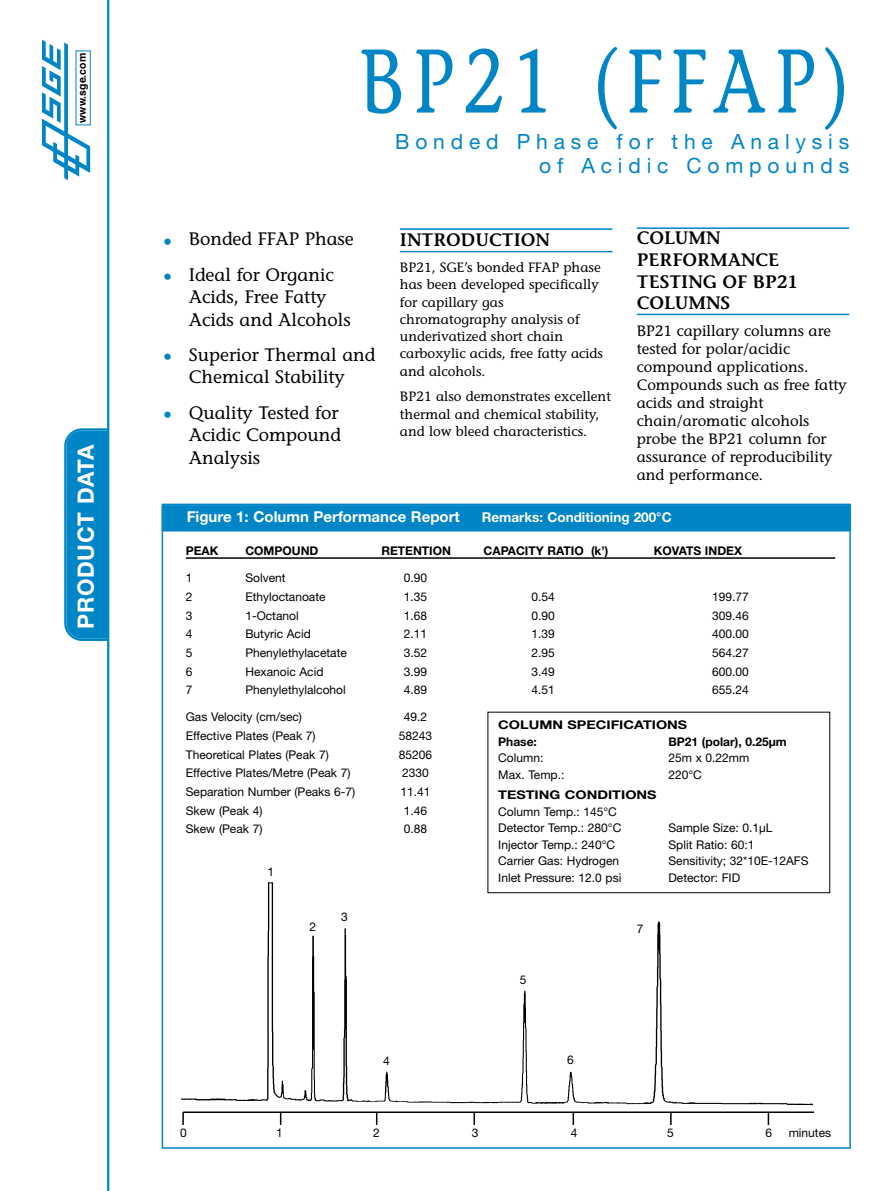
<style>
.page{position:relative;width:893px;height:1191px;background:#fff}
.page>*{position:absolute;margin:0;border:0;box-sizing:border-box;transform-origin:0 0}
.t1{font:90px "Stone Informal";letter-spacing:.115em;color:#0085c7;scale:.8 1}
.t2{font:700 22.5px "Helvetica Neue";letter-spacing:.03em;color:#fff}
.t3{font:21px/24px "Helvetica Neue";letter-spacing:.28em;color:#0085c7;text-align:right}
.t4{font:18px/22.5px "Stone Informal";color:#000}
.t5{font:600 18px/21.6px "Stone Informal";color:#000}
.t6{font:15px/18px "Stone Informal";color:#000}
.t7{font:700 15px "Helvetica Neue";color:#fff}
.t8{font:13.5px/17.2px "Stone Informal";color:#000}
.t9{font:700 13.5px "Helvetica Neue";color:#fff}
.t10{font:12px/16.5px "Helvetica Neue";color:#000}
.t11{font:700 12px "Helvetica Neue";color:#000}
.t12{font:700 12px/16.5px "Helvetica Neue";color:#000;scale:1.2 1}
.t13{font:700 10.5px "Helvetica";color:#000}
.s1{color:#0085c7}
</style>
<div class="page">
<hr style="left:400px;top:228px;width:212px;height:2px;background:#0085c7">
<hr style="left:400px;top:251px;width:212px;height:1px;background:#0085c7">
<hr style="left:636px;top:227px;width:213px;height:2px;background:#0085c7">
<hr style="left:636px;top:314px;width:213px;height:1px;background:#0085c7">
<img style="left:181px;top:882px;width:637px;height:223px">
<hr style="left:183px;top:1111px;width:631px;height:2px;background:#000">
<svg style="left:182px;top:1112px;width:2px;height:13px"></svg>
<svg style="left:280px;top:1113px;width:1px;height:12px"></svg>
<svg style="left:376px;top:1113px;width:1px;height:12px"></svg>
<svg style="left:473px;top:1113px;width:2px;height:12px"></svg>
<svg style="left:572px;top:1113px;width:2px;height:12px"></svg>
<svg style="left:670px;top:1113px;width:1px;height:12px"></svg>
<svg style="left:767px;top:1113px;width:2px;height:12px"></svg>
<div style="left:164px;top:506px;width:684px;height:23px;background:#0085c7"></div>
<div style="left:162px;top:504px;width:688px;height:27px;border:2px solid #0085c7"></div>
<hr style="left:186px;top:557px;width:649px;height:2px;background:#000">
<div style="left:488px;top:712px;width:341px;height:180px;background:#fff"></div>
<div style="left:487px;top:712px;width:343px;height:181px;border:1px solid #000"></div>
<div style="left:66px;top:430px;width:81px;height:209px;background:#0085c7;border-radius:16px"></div>
<div style="left:64px;top:428px;width:85px;height:213px;border:2px solid #0085c7;border-radius:17px"></div>
<div style="left:108px;top:415px;width:47px;height:233px;background:#fff"></div>
<hr style="left:107px;top:0;width:2px;height:1191px;background:#0085c7">
<svg style="left:42px;top:40px;width:48px;height:140px"></svg>
<div style="left:76px;top:51px;width:14px;height:74px;background:#fff"></div>
<div style="left:76px;top:51px;width:15px;height:74px;border:1px solid #0085c7"></div>
<p class="t13" style="left:78px;top:123px;width:71px;rotate:-90deg">www.sge.com</p>
<h2 class="t2" style="left:78px;top:628px;width:186px;rotate:-90deg">PRODUCT DATA</h2>
<h1 class="t1" style="left:359px;top:46px;width:614px">BP21 (FFAP)</h1>
<h3 class="t3" style="left:395px;top:132px;width:455px">Bonded Phase for the Analysis of Acidic Compounds</h3>
<h3 class="t4" style="left:163px;top:230px;width:192px"><span class="s1">•</span> Bonded FFAP Phase</h3>
<h3 class="t4" style="left:189px;top:265px;width:163px;text-indent:-26px"><span class="s1">•</span> Ideal for Organic<br>Acids, Free Fatty<br>Acids and Alcohols</h3>
<h3 class="t4" style="left:163px;top:345px;width:214px;text-align:center"><span class="s1">•</span> Superior Thermal and<br>Chemical Stability</h3>
<h3 class="t4" style="left:189px;top:403px;width:154px;text-indent:-26px"><span class="s1">•</span> Quality Tested for<br>Acidic Compound<br>Analysis</h3>
<h3 class="t5" style="left:400px;top:231px;width:151px">INTRODUCTION</h3>
<p class="t8" style="left:400px;top:260px;width:204px">BP21, SGE’s bonded FFAP phase has been developed specifically for capillary gas chromatography analysis of underivatized short chain carboxylic acids, free fatty acids and alcohols.</p>
<p class="t8" style="left:400px;top:389px;width:212px">BP21 also demonstrates excellent thermal and chemical stability, and low bleed characteristics.</p>
<h3 class="t5" style="left:636px;top:229px;width:162px">COLUMN<br>PERFORMANCE<br>TESTING OF BP21<br>COLUMNS</h3>
<p class="t6" style="left:636px;top:323px;width:211px">BP21 capillary columns are tested for polar/acidic compound applications.<br>Compounds such as free fatty acids and straight chain/aromatic alcohols probe the BP21 column for assurance of reproducibility and performance.</p>
<p class="t7" style="left:187px;top:512px;width:274px">Figure 1: Column Performance Report</p>
<p class="t9" style="left:482px;top:513px;width:191px">Remarks: Conditioning 200°C</p>
<p class="t11" style="left:186px;top:547px;width:34px">PEAK</p>
<p class="t11" style="left:245px;top:547px;width:75px">COMPOUND</p>
<p class="t11" style="left:381px;top:547px;width:71px">RETENTION</p>
<p class="t11" style="left:483px;top:547px;width:126px">CAPACITY RATIO (k’)</p>
<p class="t11" style="left:653px;top:547px;width:90px">KOVATS INDEX</p>
<p class="t10" style="left:186px;top:571px;width:8px">1</p>
<p class="t10" style="left:245px;top:571px;width:42px">Solvent</p>
<p class="t10" style="left:404px;top:571px;width:25px">0.90</p>
<p class="t10" style="left:186px;top:590px;width:8px">2</p>
<p class="t10" style="left:245px;top:590px;width:82px">Ethyloctanoate</p>
<p class="t10" style="left:404px;top:590px;width:25px">1.35</p>
<p class="t10" style="left:531px;top:590px;width:25px">0.54</p>
<p class="t10" style="left:712px;top:590px;width:38px">199.77</p>
<p class="t10" style="left:186px;top:608px;width:8px">3</p>
<p class="t10" style="left:245px;top:608px;width:55px">1-Octanol</p>
<p class="t10" style="left:404px;top:608px;width:25px">1.68</p>
<p class="t10" style="left:531px;top:608px;width:25px">0.90</p>
<p class="t10" style="left:712px;top:608px;width:38px">309.46</p>
<p class="t10" style="left:186px;top:627px;width:8px">4</p>
<p class="t10" style="left:245px;top:627px;width:67px">Butyric Acid</p>
<p class="t10" style="left:404px;top:627px;width:25px">2.11</p>
<p class="t10" style="left:531px;top:627px;width:25px">1.39</p>
<p class="t10" style="left:712px;top:627px;width:38px">400.00</p>
<p class="t10" style="left:186px;top:645px;width:8px">5</p>
<p class="t10" style="left:245px;top:645px;width:103px">Phenylethylacetate</p>
<p class="t10" style="left:404px;top:645px;width:25px">3.52</p>
<p class="t10" style="left:531px;top:645px;width:25px">2.95</p>
<p class="t10" style="left:712px;top:645px;width:38px">564.27</p>
<p class="t10" style="left:186px;top:664px;width:8px">6</p>
<p class="t10" style="left:245px;top:664px;width:80px">Hexanoic Acid</p>
<p class="t10" style="left:404px;top:664px;width:25px">3.99</p>
<p class="t10" style="left:531px;top:664px;width:25px">3.49</p>
<p class="t10" style="left:712px;top:664px;width:38px">600.00</p>
<p class="t10" style="left:186px;top:683px;width:8px">7</p>
<p class="t10" style="left:245px;top:683px;width:102px">Phenylethylalcohol</p>
<p class="t10" style="left:404px;top:683px;width:25px">4.89</p>
<p class="t10" style="left:531px;top:683px;width:25px">4.51</p>
<p class="t10" style="left:712px;top:683px;width:38px">655.24</p>
<p class="t10" style="left:186px;top:710px;width:118px">Gas Velocity (cm/sec)</p>
<p class="t10" style="left:404px;top:710px;width:25px">49.2</p>
<p class="t10" style="left:186px;top:729px;width:131px">Effective Plates (Peak 7)</p>
<p class="t10" style="left:399px;top:729px;width:35px">58243</p>
<p class="t10" style="left:186px;top:747px;width:144px">Theoretical Plates (Peak 7)</p>
<p class="t10" style="left:399px;top:747px;width:35px">85206</p>
<p class="t10" style="left:186px;top:766px;width:166px">Effective Plates/Metre (Peak 7)</p>
<p class="t10" style="left:402px;top:766px;width:28px">2330</p>
<p class="t10" style="left:186px;top:785px;width:171px">Separation Number (Peaks 6-7)</p>
<p class="t10" style="left:400px;top:785px;width:32px">11.41</p>
<p class="t10" style="left:186px;top:803px;width:78px">Skew (Peak 4)</p>
<p class="t10" style="left:404px;top:803px;width:25px">1.46</p>
<p class="t10" style="left:186px;top:822px;width:78px">Skew (Peak 7)</p>
<p class="t10" style="left:404px;top:822px;width:25px">0.88</p>
<p class="t12" style="left:498px;top:718px;width:159px">COLUMN SPECIFICATIONS<br>Phase:</p>
<p class="t11" style="left:668px;top:737px;width:120px">BP21 (polar), 0.25µm</p>
<p class="t10" style="left:498px;top:751px;width:47px">Column:</p>
<p class="t10" style="left:668px;top:751px;width:82px">25m x 0.22mm</p>
<p class="t10" style="left:498px;top:767px;width:68px">Max. Temp.:</p>
<p class="t10" style="left:668px;top:767px;width:35px">220°C</p>
<p class="t12" style="left:498px;top:788px;width:133px">TESTING CONDITIONS</p>
<p class="t10" style="left:498px;top:804px;width:125px">Column Temp.: 145°C<br>Detector Temp.: 280°C</p>
<p class="t10" style="left:668px;top:821px;width:106px">Sample Size: 0.1µL</p>
<p class="t10" style="left:267px;top:864px;width:8px">1</p>
<p class="t10" style="left:309px;top:920px;width:8px">2</p>
<p class="t10" style="left:341px;top:909px;width:8px">3</p>
<p class="t10" style="left:383px;top:1054px;width:8px">4</p>
<p class="t10" style="left:498px;top:837px;width:118px">Injector Temp.: 240°C</p>
<p class="t10" style="left:668px;top:837px;width:87px">Split Ratio: 60:1</p>
<p class="t10" style="left:498px;top:854px;width:122px">Carrier Gas: Hydrogen</p>
<p class="t10" style="left:668px;top:854px;width:142px">Sensitivity; 32*10E-12AFS</p>
<p class="t10" style="left:498px;top:870px;width:124px">Inlet Pressure: 12.0 psi</p>
<p class="t10" style="left:668px;top:870px;width:73px">Detector: FID</p>
<p class="t10" style="left:520px;top:973px;width:8px">5</p>
<p class="t10" style="left:567px;top:1052px;width:8px">6</p>
<p class="t10" style="left:636px;top:922px;width:8px">7</p>
<p class="t10" style="left:180px;top:1125px;width:8px">0</p>
<p class="t10" style="left:276px;top:1125px;width:8px">1</p>
<p class="t10" style="left:373px;top:1125px;width:8px">2</p>
<p class="t10" style="left:471px;top:1125px;width:8px">3</p>
<p class="t10" style="left:571px;top:1125px;width:8px">4</p>
<p class="t10" style="left:667px;top:1125px;width:8px">5</p>
<p class="t10" style="left:765px;top:1125px;width:8px">6</p>
<p class="t10" style="left:788px;top:1125px;width:44px">minutes</p>
</div>
